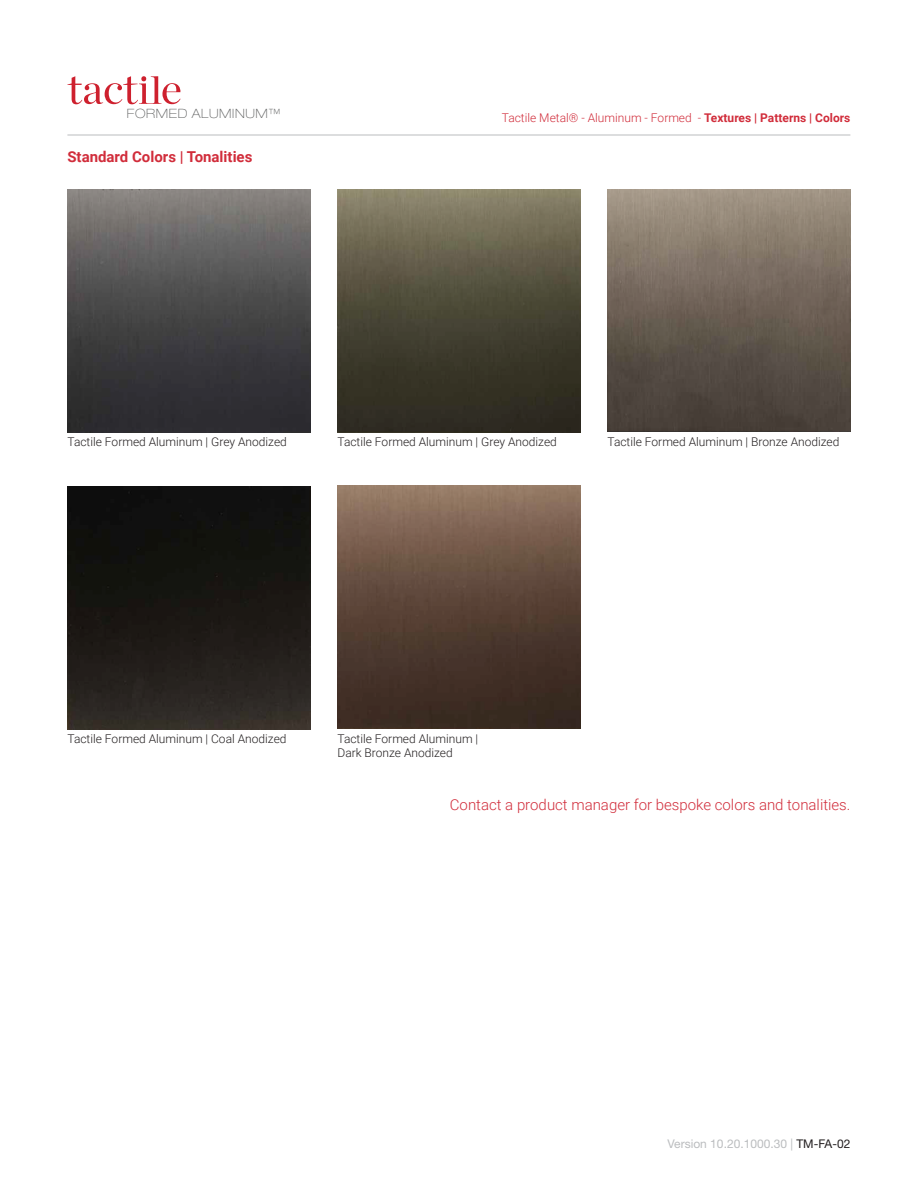
<style>
.page{position:relative;width:918px;height:1188px;background:#fff}
.page>*{position:absolute;margin:0;border:0;box-sizing:border-box;transform-origin:0 0}
.t1{font:300 15px "Roboto";color:#d12d3b}
.t2{font:700 15px "Roboto";color:#d12d3b}
.t3{font:100 expanded 12.9px "Helvetica Neue";letter-spacing:.05em;color:#606161}
.t4{font:300 12px/14.4px "Roboto";color:#231f20}
.t5{font:300 12px "Roboto";color:#d12d3b}
.t6{font:12px "Helvetica Neue";color:#bbbdbf}
.s1{font-weight:700}
.s2{color:#231f20}
</style>
<div class="page">
<img style="left:68px;top:189px;width:243px;height:243px">
<img style="left:338px;top:189px;width:243px;height:243px">
<img style="left:608px;top:189px;width:243px;height:243px">
<img style="left:68px;top:486px;width:243px;height:243px">
<img style="left:338px;top:486px;width:243px;height:243px">
<svg style="left:67px;top:76px;width:114px;height:28px"></svg>
<hr style="left:67px;top:135px;width:783px;height:1px;background:#bbbdbf">
<p class="t3" style="left:127px;top:106px;width:156px">FORMED ALUMINUM™</p>
<p class="t2" style="left:67px;top:146px;width:187px">Standard Colors | Tonalities</p>
<p class="t5" style="left:502px;top:109px;width:350px">Tactile Metal® - Aluminum - Formed - <span class="s1">Textures | Patterns | Colors</span></p>
<p class="t4" style="left:68px;top:434px;width:221px">Tactile Formed Aluminum | Grey Anodized</p>
<p class="t4" style="left:338px;top:434px;width:221px">Tactile Formed Aluminum | Grey Anodized</p>
<p class="t4" style="left:608px;top:434px;width:233px">Tactile Formed Aluminum | Bronze Anodized</p>
<p class="t4" style="left:68px;top:731px;width:221px">Tactile Formed Aluminum | Coal Anodized</p>
<p class="t4" style="left:338px;top:731px;width:142px">Tactile Formed Aluminum |<br>Dark Bronze Anodized</p>
<p class="t1" style="left:450px;top:794px;width:402px">Contact a product manager for bespoke colors and tonalities.</p>
<p class="t6" style="left:668px;top:1136px;width:184px">Version 10.20.1000.30 | <span class="s2">TM-FA-02</span></p>
</div>
